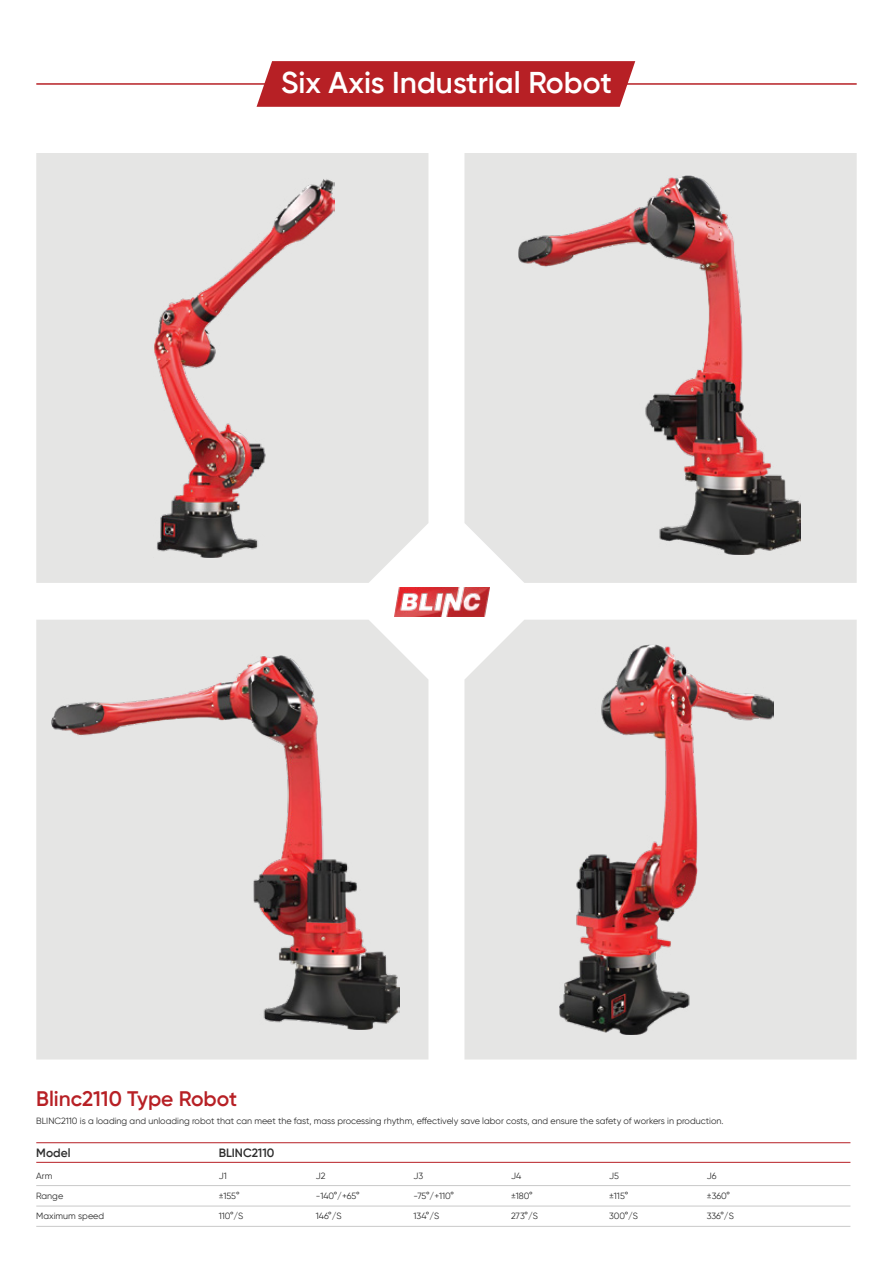
<style>
.page{position:relative;width:893px;height:1263px;background:#fff}
.page>*{position:absolute;margin:0;border:0;box-sizing:border-box;transform-origin:0 0}
.t1{font:600 30px "Gilroy";color:#fff}
.t2{font:600 21px "Gilroy";color:#b72025}
.t3{font:600 12px "Gilroy";color:#2d2d2d}
.t4{font:9px "Gilroy";color:#2d2d2d}
</style>
<div class="page">
<svg style="left:257px;top:61px;width:378px;height:46px;background:#ba292e"></svg>
<hr style="left:626px;top:83px;width:231px;height:2px;background:#b72025">
<hr style="left:36px;top:83px;width:230px;height:2px;background:#b72025">
<div style="left:36px;top:153px;width:392px;height:430px;background:#e5e5e4"></div>
<div style="left:464px;top:153px;width:393px;height:430px;background:#e5e5e4"></div>
<div style="left:464px;top:620px;width:393px;height:439px;background:#e5e5e4"></div>
<div style="left:36px;top:620px;width:392px;height:439px;background:#e5e5e4"></div>
<hr style="left:36px;top:1162px;width:814px;height:1px;background:#b72025">
<hr style="left:36px;top:1142px;width:814px;height:1px;background:#b72025">
<img style="left:154px;top:179px;width:181px;height:378px">
<img style="left:51px;top:655px;width:348px;height:375px">
<img style="left:560px;top:644px;width:213px;height:390px">
<img style="left:518px;top:176px;width:283px;height:378px">
<hr style="left:36px;top:1185px;width:814px;height:1px;background:#c9c9c9">
<hr style="left:36px;top:1206px;width:814px;height:1px;background:#c9c9c9">
<hr style="left:36px;top:1226px;width:814px;height:1px;background:#c9c9c9">
<img style="left:394px;top:587px;width:95px;height:29px">
<h1 class="t1" style="left:281px;top:64px;width:332px">Six Axis Industrial Robot</h1>
<h2 class="t2" style="left:36px;top:1085px;width:202px">Blinc2110 Type Robot</h2>
<h3 class="t3" style="left:36px;top:1145px;width:36px">Model</h3>
<p class="t4" style="left:36px;top:1170px;width:18px">Arm</p>
<p class="t4" style="left:36px;top:1116px;width:689px">BLINC2110 is a loading and unloading robot that can meet the fast, mass processing rhythm, effectively save labor costs, and ensure the safety of workers in production.</p>
<h3 class="t3" style="left:219px;top:1145px;width:57px">BLINC2110</h3>
<p class="t4" style="left:316px;top:1170px;width:11px">J2</p>
<p class="t4" style="left:316px;top:1190px;width:46px">-140°/+65°</p>
<p class="t4" style="left:316px;top:1210px;width:28px">146°/S</p>
<p class="t4" style="left:219px;top:1170px;width:10px">J1</p>
<p class="t4" style="left:219px;top:1190px;width:22px">±155°</p>
<p class="t4" style="left:219px;top:1210px;width:26px">110°/S</p>
<p class="t4" style="left:413px;top:1170px;width:11px">J3</p>
<p class="t4" style="left:413px;top:1190px;width:42px">-75°/+110°</p>
<p class="t4" style="left:413px;top:1210px;width:27px">134°/S</p>
<p class="t4" style="left:511px;top:1170px;width:12px">J4</p>
<p class="t4" style="left:511px;top:1190px;width:23px">±180°</p>
<p class="t4" style="left:511px;top:1210px;width:28px">273°/S</p>
<p class="t4" style="left:609px;top:1170px;width:11px">J5</p>
<p class="t4" style="left:609px;top:1190px;width:21px">±115°</p>
<p class="t4" style="left:609px;top:1210px;width:31px">300°/S</p>
<p class="t4" style="left:707px;top:1170px;width:11px">J6</p>
<p class="t4" style="left:707px;top:1190px;width:25px">±360°</p>
<p class="t4" style="left:707px;top:1210px;width:29px">336°/S</p>
<p class="t4" style="left:36px;top:1190px;width:28px">Range</p>
<p class="t4" style="left:36px;top:1210px;width:69px">Maximum speed</p>
</div>
